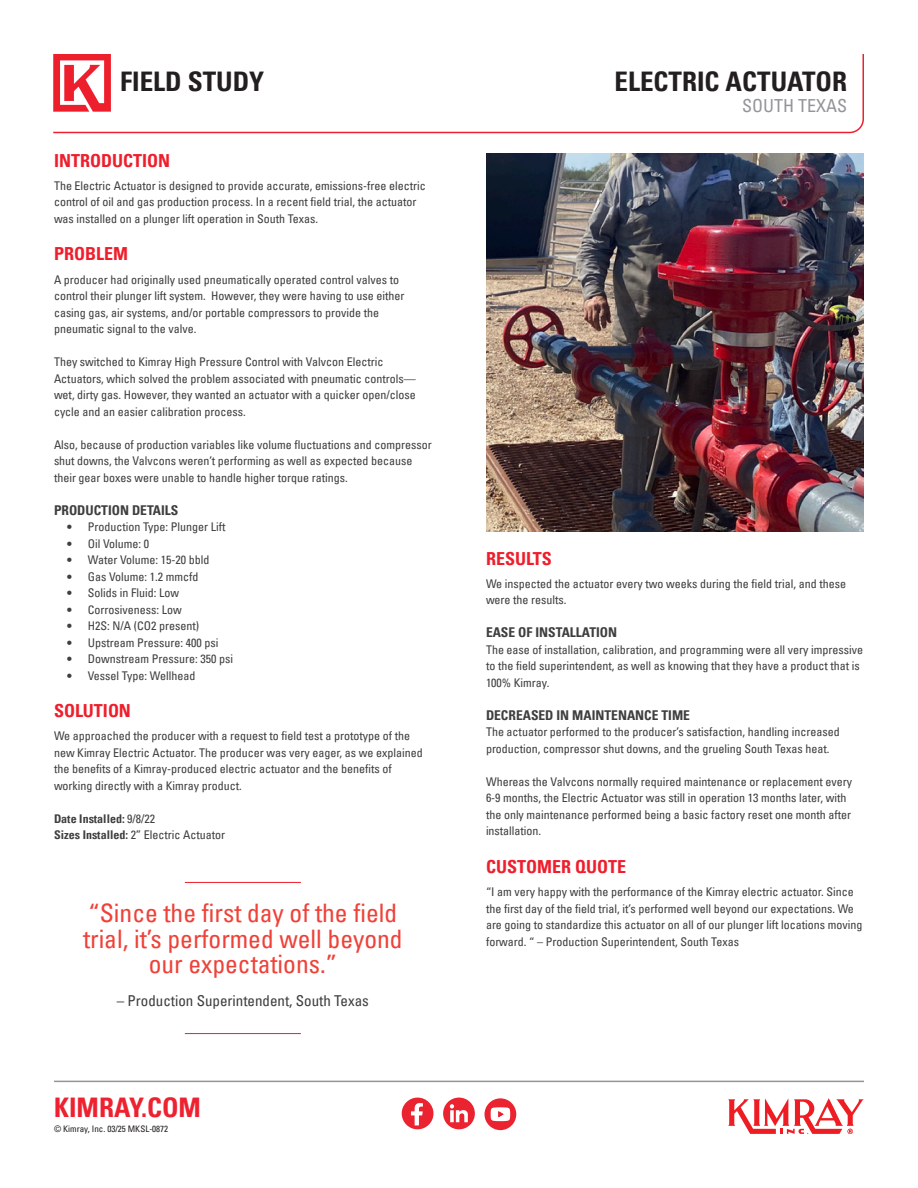
<style>
.page{position:relative;width:918px;height:1188px;background:#fff}
.page>*{position:absolute;margin:0;border:0;box-sizing:border-box;transform-origin:0 0}
.Header_1{font:700 condensed 27px "Univers LT Pro";color:#231f20}
.t1{font:700 condensed 27px "Univers LT Pro";color:#ee2130}
.t2{font:condensed 25.5px/25.5px "Univers LT Pro";color:#ee4239;text-align:center}
.Header_2{font:700 condensed 18px "Univers LT Pro";color:#ee1f2d}
.Subtitle{font:condensed 18px "Univers LT Pro";color:#939598}
.Quote_Attribution{font:condensed 15px "Univers LT Pro";color:#3e3e3f}
.Header_3{font:700 condensed 13.5px "Univers LT Pro";color:#3e3e3f}
.Body_Text{font:condensed 12px/16.5px "Univers LT Pro";color:#3e3e3f}
.Body_Text-2{font:700 condensed 12px "Univers LT Pro";color:#3e3e3f}
.t3{font:condensed 9px "Univers LT Pro";color:#231f20}
.s1{font-weight:400}
.s2{font-weight:700}
</style>
<div class="page">
<svg style="left:53px;top:54px;width:811px;height:80px"></svg>
<img style="left:486px;top:154px;width:378px;height:377px">
<hr style="left:185px;top:882px;width:116px;height:1px;background:#ee1f2d">
<hr style="left:185px;top:1033px;width:116px;height:1px;background:#ee1f2d">
<hr style="left:54px;top:1081px;width:810px;height:1px;background:#939598">
<svg style="left:402px;top:1098px;width:31px;height:31px"></svg>
<svg style="left:443px;top:1098px;width:32px;height:31px"></svg>
<svg style="left:485px;top:1098px;width:31px;height:32px"></svg>
<svg style="left:728px;top:1098px;width:136px;height:36px"></svg>
<p class="Header_1" style="left:120px;top:64px;width:145px">FIELD STUDY</p>
<p class="Header_2" style="left:54px;top:149px;width:118px">INTRODUCTION</p>
<p class="Body_Text" style="left:54px;top:177px;width:373px">The Electric Actuator is designed to provide accurate, emissions-free electric control of oil and gas production process. In a recent field trial, the actuator was installed on a plunger lift operation in South Texas.</p>
<p class="Header_2" style="left:54px;top:243px;width:75px">PROBLEM</p>
<p class="Body_Text" style="left:54px;top:271px;width:352px">A producer had originally used pneumatically operated control valves to control their plunger lift system. However, they were having to use either casing gas, air systems, and/or portable compressors to provide the pneumatic signal to the valve.</p>
<p class="Body_Text" style="left:54px;top:353px;width:363px">They switched to Kimray High Pressure Control with Valvcon Electric Actuators, which solved the problem associated with pneumatic controls— wet, dirty gas. However, they wanted an actuator with a quicker open/close cycle and an easier calibration process.</p>
<p class="Body_Text" style="left:54px;top:436px;width:379px">Also, because of production variables like volume fluctuations and compressor shut downs, the Valvcons weren’t performing as well as expected because their gear boxes were unable to handle higher torque ratings.</p>
<p class="Header_3" style="left:54px;top:502px;width:126px">PRODUCTION DETAILS</p>
<p class="Body_Text" style="left:68px;top:518px;width:160px">• Production Type: Plunger Lift</p>
<p class="Body_Text" style="left:68px;top:535px;width:83px">• Oil Volume: 0</p>
<p class="Body_Text" style="left:68px;top:551px;width:144px">• Water Volume: 15-20 bbld</p>
<p class="Body_Text" style="left:68px;top:568px;width:133px">• Gas Volume: 1.2 mmcfd</p>
<p class="Body_Text" style="left:68px;top:584px;width:113px">• Solids in Fluid: Low</p>
<p class="Body_Text" style="left:68px;top:601px;width:116px">• Corrosiveness: Low</p>
<p class="Body_Text" style="left:68px;top:617px;width:133px">• H2S: N/A (CO2 present)</p>
<p class="Body_Text" style="left:68px;top:634px;width:152px">• Upstream Pressure: 400 psi</p>
<p class="Body_Text" style="left:68px;top:650px;width:167px">• Downstream Pressure: 350 psi</p>
<p class="Body_Text" style="left:68px;top:667px;width:129px">• Vessel Type: Wellhead</p>
<p class="Header_2" style="left:54px;top:700px;width:79px">SOLUTION</p>
<p class="Body_Text" style="left:54px;top:728px;width:370px">We approached the producer with a request to field test a prototype of the new Kimray Electric Actuator. The producer was very eager, as we explained the benefits of a Kimray-produced electric actuator and the benefits of working directly with a Kimray product.</p>
<p class="Body_Text-2" style="left:54px;top:811px;width:103px">Date Installed: <span class="s1">9/8/22</span></p>
<p class="Body_Text" style="left:54px;top:827px;width:173px"><span class="s2">Sizes Installed:</span> 2” Electric Actuator</p>
<p class="t2" style="left:83px;top:900px;width:321px">“Since the first day of the field trial, it’s performed well beyond our expectations.”</p>
<p class="Quote_Attribution" style="left:117px;top:991px;width:254px">– Production Superintendent, South Texas</p>
<p class="t1" style="left:54px;top:1091px;width:149px">KIMRAY.COM</p>
<p class="t3" style="left:54px;top:1123px;width:116px">© Kimray, Inc. 03/25 MKSL-0872</p>
<p class="Header_1" style="left:615px;top:64px;width:234px">ELECTRIC ACTUATOR</p>
<p class="Subtitle" style="left:742px;top:94px;width:107px">SOUTH TEXAS</p>
<p class="Header_2" style="left:486px;top:547px;width:67px">RESULTS</p>
<p class="Body_Text" style="left:486px;top:575px;width:362px">We inspected the actuator every two weeks during the field trial, and these were the results.</p>
<p class="Header_3" style="left:486px;top:624px;width:133px">EASE OF INSTALLATION</p>
<p class="Body_Text" style="left:486px;top:641px;width:379px">The ease of installation, calibration, and programming were all very impressive to the field superintendent, as well as knowing that they have a product that is<br>100% Kimray.</p>
<p class="Header_3" style="left:486px;top:707px;width:206px">DECREASED IN MAINTENANCE TIME</p>
<p class="Body_Text" style="left:486px;top:724px;width:355px">The actuator performed to the producer’s satisfaction, handling increased production, compressor shut downs, and the grueling South Texas heat.</p>
<p class="Body_Text" style="left:486px;top:773px;width:368px">Whereas the Valvcons normally required maintenance or replacement every 6-9 months, the Electric Actuator was still in operation 13 months later, with the only maintenance performed being a basic factory reset one month after installation.</p>
<p class="Header_2" style="left:486px;top:856px;width:142px">CUSTOMER QUOTE</p>
<p class="Body_Text" style="left:486px;top:883px;width:378px">“I am very happy with the performance of the Kimray electric actuator. Since the first day of the field trial, it’s performed well beyond our expectations. We are going to standardize this actuator on all of our plunger lift locations moving forward. “ – Production Superintendent, South Texas</p>
</div>
